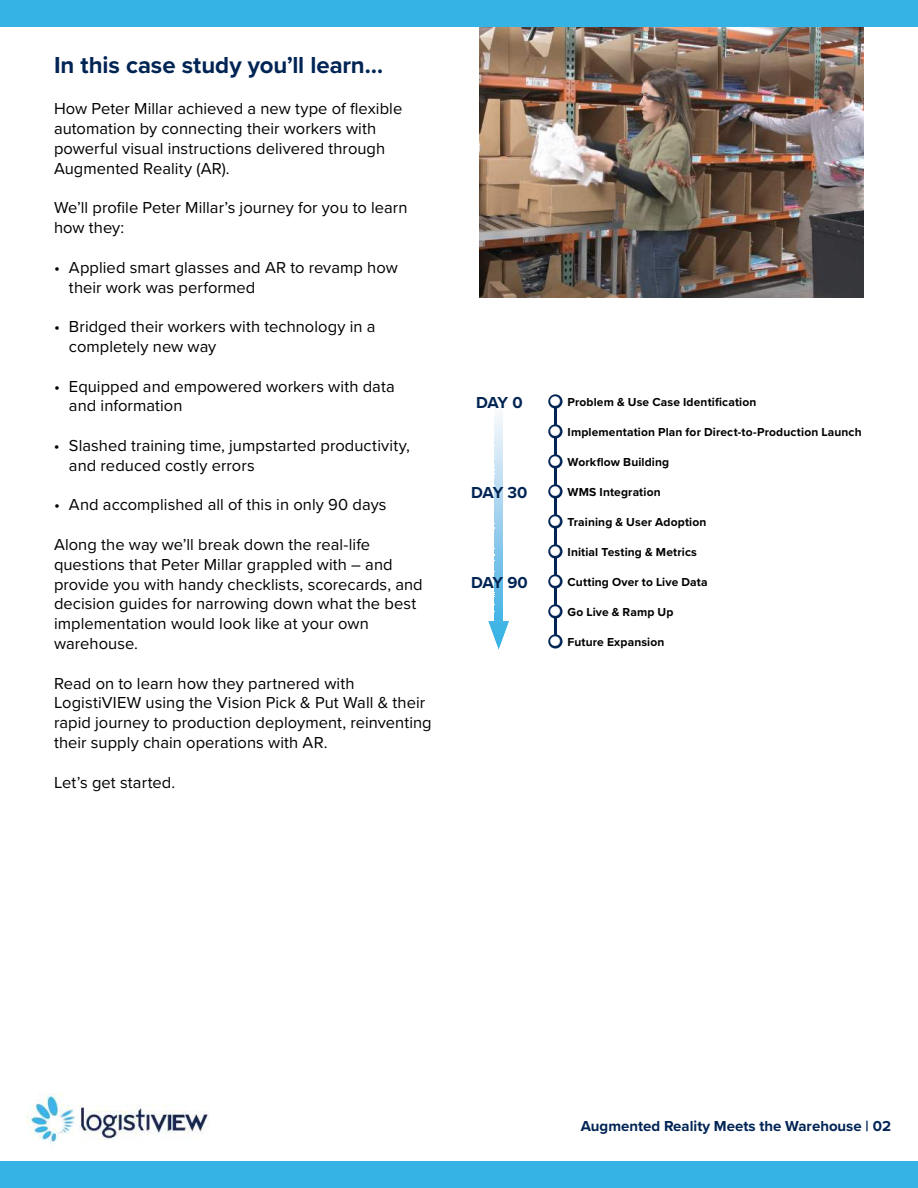
<style>
.page{position:relative;width:918px;height:1188px;background:#fff}
.page>*{position:absolute;margin:0;border:0;box-sizing:border-box;transform-origin:0 0}
.t1{font:700 24px "Proxima Nova";letter-spacing:-.005em;color:#002454}
.t2{font:16.5px/19.8px "Proxima Nova";letter-spacing:.005em;color:#000}
.t3{font:700 16.5px "Proxima Nova";letter-spacing:-.035em;color:#002454}
.t4{font:700 15px "Proxima Nova";color:#002454}
.t5{font:700 12px "Proxima Nova";letter-spacing:.01em;color:#000}
.s1{font-weight:400;font-size:45px;color:#002454}
</style>
<div class="page">
<div style="left:0;top:1161px;width:918px;height:27px;background:#36b3e5"></div>
<div style="left:0;top:0;width:918px;height:27px;background:#36b3e5"></div>
<img style="left:27px;top:1094px;width:183px;height:50px">
<img style="left:479px;top:27px;width:385px;height:271px">
<svg style="left:495px;top:415px;width:8px;height:206px;background:#9ed2ee"></svg>
<img style="left:488px;top:621px;width:21px;height:29px">
<hr style="left:554px;top:402px;width:3px;height:239px;background:#002454">
<h1 class="t1" style="left:54px;top:55px;width:331px">In this case study you’ll learn…</h1>
<p class="t2" style="left:54px;top:100px;width:350px">How Peter Millar achieved a new type of flexible automation by connecting their workers with powerful visual instructions delivered through Augmented Reality (AR).</p>
<p class="t2" style="left:54px;top:199px;width:355px">We’ll profile Peter Millar’s journey for you to learn how they:</p>
<p class="t2" style="left:69px;top:258px;width:330px;text-indent:-15px">• Applied smart glasses and AR to revamp how their work was performed</p>
<p class="t2" style="left:69px;top:318px;width:308px;text-indent:-15px">• Bridged their workers with technology in a completely new way</p>
<p class="t2" style="left:69px;top:377px;width:327px;text-indent:-15px">• Equipped and empowered workers with data and information</p>
<p class="t2" style="left:69px;top:436px;width:342px;text-indent:-15px">• Slashed training time, jumpstarted productivity, and reduced costly errors</p>
<p class="t2" style="left:54px;top:496px;width:334px">• And accomplished all of this in only 90 days</p>
<p class="t2" style="left:54px;top:535px;width:370px">Along the way we’ll break down the real-life questions that Peter Millar grappled with – and provide you with handy checklists, scorecards, and decision guides for narrowing down what the best implementation would look like at your own warehouse.</p>
<p class="t2" style="left:54px;top:674px;width:379px">Read on to learn how they partnered with LogistiVIEW using the Vision Pick &amp; Put Wall &amp; their rapid journey to production deployment, reinventing their supply chain operations with AR.</p>
<p class="t2" style="left:54px;top:773px;width:123px">Let’s get started.</p>
<p class="t3" style="left:476px;top:395px;width:48px">DAY 0</p>
<p class="t3" style="left:471px;top:485px;width:58px">DAY 30</p>
<p class="t3" style="left:471px;top:575px;width:58px">DAY 90</p>
<p class="t5" style="left:547px;top:397px;width:211px"><span class="s1">•</span> Problem &amp; Use Case Identification</p>
<p class="t5" style="left:547px;top:427px;width:316px"><span class="s1">•</span> Implementation Plan for Direct-to-Production Launch</p>
<p class="t5" style="left:547px;top:457px;width:123px"><span class="s1">•</span> Workflow Building</p>
<p class="t5" style="left:547px;top:487px;width:115px"><span class="s1">•</span> WMS Integration</p>
<p class="t5" style="left:547px;top:517px;width:161px"><span class="s1">•</span> Training &amp; User Adoption</p>
<p class="t5" style="left:547px;top:547px;width:151px"><span class="s1">•</span> Initial Testing &amp; Metrics</p>
<p class="t5" style="left:547px;top:577px;width:162px"><span class="s1">•</span> Cutting Over to Live Data</p>
<p class="t5" style="left:547px;top:607px;width:128px"><span class="s1">•</span> Go Live &amp; Ramp Up</p>
<p class="t5" style="left:547px;top:637px;width:119px"><span class="s1">•</span> Future Expansion</p>
<p class="t4" style="left:581px;top:1120px;width:312px">Augmented Reality Meets the Warehouse | 02</p>
</div>
